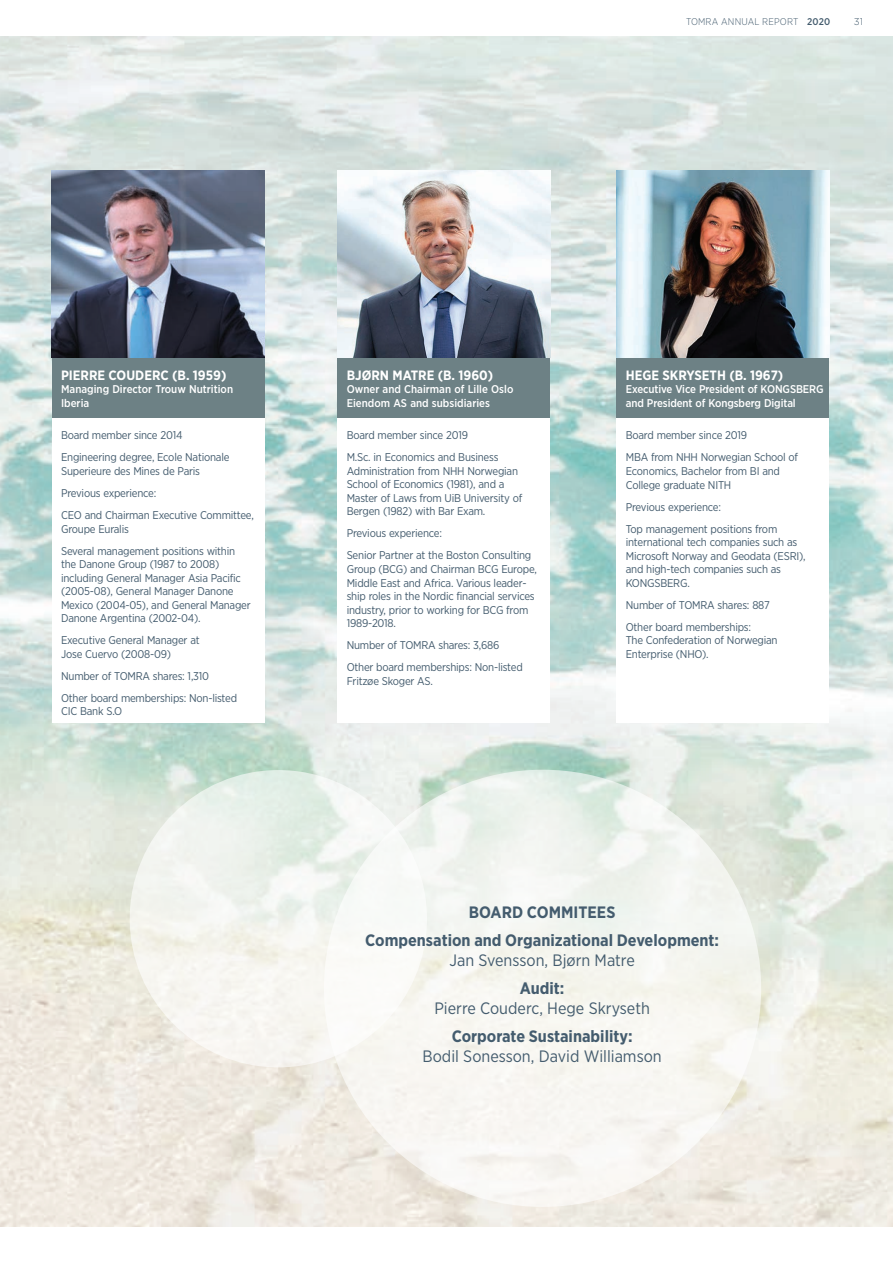
<style>
.page{position:relative;width:893px;height:1263px;background:#fff}
.page>*{position:absolute;margin:0;border:0;box-sizing:border-box;transform-origin:0 0}
.t1{font:700 16.5px/28.3px "Gotham Narrow";color:#445c6e;text-align:center}
.t2{font:16.5px "Gotham Narrow";color:#445c6e}
.t3{font:700 13.5px "Gotham Narrow";color:#fff}
.t4{font:11.25px/13.5px "Gotham Narrow";letter-spacing:-.02em;color:#445c6e}
.t5{font:500 11.25px/13.5px "Gotham Narrow";color:#fff}
.t6{font:300 9.75px "Gotham Narrow";letter-spacing:.015em;color:#445c6e}
.t7{font:300 9.75px "Gotham";color:#445c6e}
.s1{font-weight:500}
</style>
<div class="page">
<img style="left:0;top:36px;width:893px;height:1191px">
<div style="left:337px;top:357px;width:213px;height:366px;background:#fff"></div>
<div style="left:52px;top:357px;width:212px;height:366px;background:#fff"></div>
<div style="left:617px;top:357px;width:212px;height:366px;background:#fff"></div>
<img style="left:337px;top:170px;width:213px;height:188px">
<img style="left:52px;top:170px;width:212px;height:188px">
<img style="left:617px;top:170px;width:212px;height:188px">
<div style="left:337px;top:358px;width:213px;height:59px;background:#6d8185"></div>
<div style="left:52px;top:358px;width:212px;height:59px;background:#6d8185"></div>
<div style="left:616px;top:358px;width:213px;height:59px;background:#6d8185"></div>
<div style="left:324px;top:770px;width:437px;height:437px;background:#f6f6f1;border-radius:50%"></div>
<svg style="left:130px;top:770px;width:297px;height:297px;fill:#f6f6f1"></svg>
<p class="t6" style="left:686px;top:15px;width:146px">TOMRA ANNUAL REPORT <span class="s1">2020</span></p>
<p class="t7" style="left:854px;top:15px;width:11px">31</p>
<p class="t3" style="left:61px;top:366px;width:167px">PIERRE COUDERC (B. 1959)</p>
<p class="t5" style="left:61px;top:382px;width:174px">Managing Director Trouw Nutrition<br>Iberia</p>
<p class="t4" style="left:61px;top:424px;width:170px;line-height:22px">Board member since 2014<br>Engineering degree, Ecole Nationale</p>
<p class="t4" style="left:61px;top:460px;width:194px;line-height:22px">Superieure des Mines de Paris<br>Previous experience:<br>CEO and Chairman Executive Committee,</p>
<p class="t4" style="left:61px;top:517px;width:176px;line-height:22px">Groupe Euralis<br>Several management positions within</p>
<p class="t4" style="left:61px;top:557px;width:191px">the Danone Group (1987 to 2008) including General Manager Asia Pacific (2005-08), General Manager Danone Mexico (2004-05), and General Manager Danone Argentina (2002-04).</p>
<p class="t4" style="left:61px;top:633px;width:140px">Executive General Manager at<br>Jose Cuervo (2008-09)</p>
<p class="t4" style="left:61px;top:664px;width:178px;line-height:22px">Number of TOMRA shares: 1,310<br>Other board memberships: Non-listed</p>
<p class="t4" style="left:61px;top:704px;width:63px">CIC Bank S.O</p>
<p class="t3" style="left:347px;top:366px;width:148px">BJØRN MATRE (B. 1960)</p>
<p class="t5" style="left:347px;top:382px;width:168px">Owner and Chairman of Lille Oslo<br>Eiendom AS and subsidiaries</p>
<p class="t4" style="left:347px;top:424px;width:153px;line-height:22px">Board member since 2019<br>M.Sc. in Economics and Business</p>
<p class="t4" style="left:347px;top:464px;width:177px">Administration from NHH Norwegian School of Economics (1981), and a Master of Laws from UiB University of Bergen (1982) with Bar Exam.</p>
<p class="t4" style="left:347px;top:522px;width:186px;line-height:22px">Previous experience:<br>Senior Partner at the Boston Consulting</p>
<p class="t4" style="left:347px;top:562px;width:192px">Group (BCG) and Chairman BCG Europe, Middle East and Africa. Various leader&shy;ship roles in the Nordic financial services industry, prior to working for BCG from 1989-2018.</p>
<p class="t4" style="left:347px;top:634px;width:178px;line-height:22px">Number of TOMRA shares: 3,686<br>Other board memberships: Non-listed</p>
<p class="t4" style="left:347px;top:674px;width:88px">Fritzøe Skoger AS.</p>
<p class="t3" style="left:626px;top:366px;width:159px">HEGE SKRYSETH (B. 1967)</p>
<p class="t5" style="left:626px;top:382px;width:199px">Executive Vice President of KONGSBERG and President of Kongsberg Digital</p>
<p class="t4" style="left:626px;top:424px;width:174px;line-height:22px">Board member since 2019<br>MBA from NHH Norwegian School of</p>
<p class="t4" style="left:626px;top:464px;width:156px">Economics, Bachelor from BI and<br>College graduate NITH</p>
<p class="t4" style="left:626px;top:495px;width:153px;line-height:22px">Previous experience:<br>Top management positions from</p>
<p class="t4" style="left:626px;top:535px;width:181px">international tech companies such as<br>Microsoft Norway and Geodata (ESRI), and high-tech companies such as<br>KONGSBERG.</p>
<p class="t4" style="left:626px;top:593px;width:145px;line-height:22px">Number of TOMRA shares: 887<br>Other board memberships:</p>
<p class="t4" style="left:626px;top:633px;width:153px">The Confederation of Norwegian<br>Enterprise (NHO).</p>
<h1 class="t1" style="left:365px;top:898px;width:355px">BOARD COMMITEES<br>Compensation and Organizational Development:</h1>
<h1 class="t2" style="left:449px;top:950px;width:187px">Jan Svensson, Bjørn Matre</h1>
<h1 class="t1" style="left:520px;top:974px;width:46px">Audit:</h1>
<h1 class="t2" style="left:434px;top:998px;width:217px">Pierre Couderc, Hege Skryseth</h1>
<h1 class="t1" style="left:452px;top:1022px;width:182px">Corporate Sustainability:</h1>
<h1 class="t2" style="left:423px;top:1046px;width:241px">Bodil Sonesson, David Williamson</h1>
</div>
